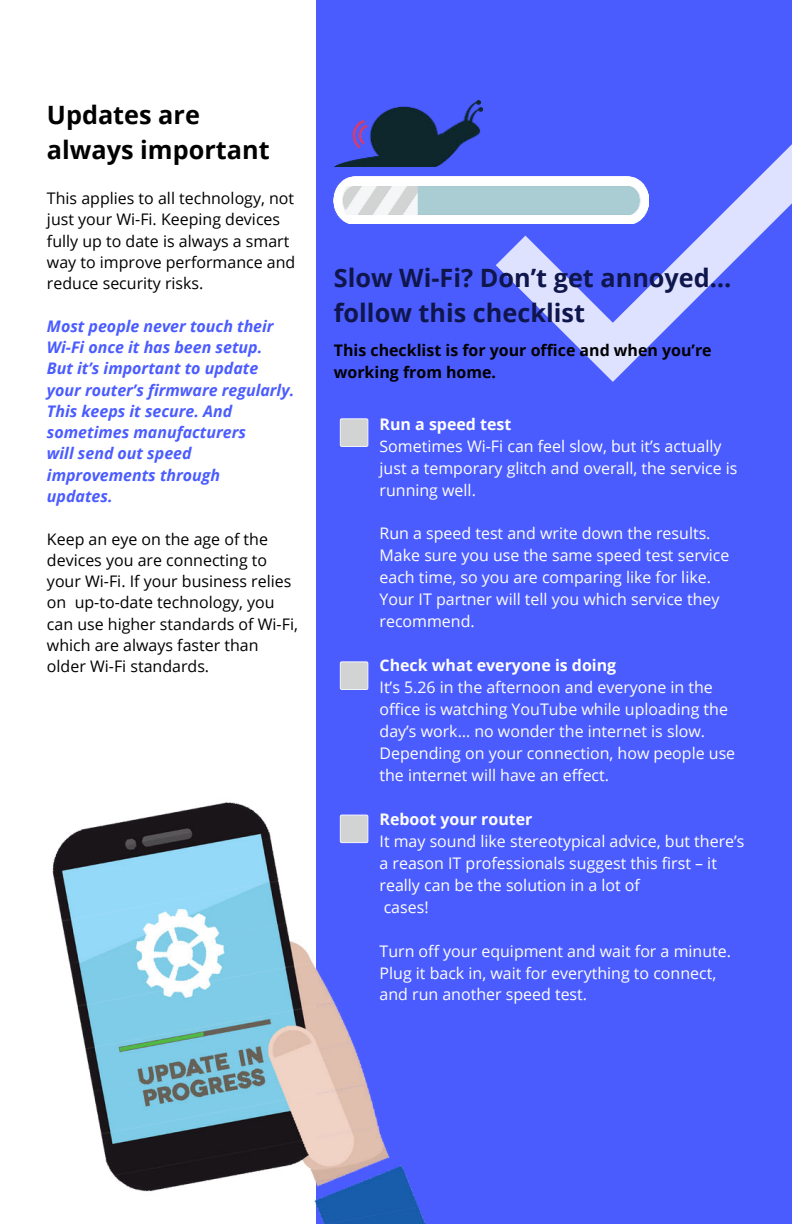
<style>
.page{position:relative;width:792px;height:1224px;background:#fff}
.page>*{position:absolute;margin:0;border:0;box-sizing:border-box;transform-origin:0 0}
.t1{font:700 25.2px/35px "Open Sans";color:#0f164c}
.t2{font:700 25.2px/34.6px "Open Sans";color:#000}
.t3{font:16px/22px "Open Sans";color:#fff}
.t4{font:16px/21.2px "Open Sans";color:#000}
.t5{font:italic 700 16px/21.2px "Open Sans";color:#4b5cff}
.t6{font:700 16px/22.2px "Open Sans";color:#000}
.t7{font:700 16px "Open Sans";color:#fff}
</style>
<div class="page">
<div style="left:316px;top:0;width:476px;height:1224px;background:#4b5cff"></div>
<img style="left:52px;top:802px;width:374px;height:422px">
<img style="left:334px;top:177px;width:162px;height:46px">
<img style="left:335px;top:100px;width:147px;height:66px">
<svg style="left:340px;top:418px;width:28px;height:29px"></svg>
<svg style="left:340px;top:661px;width:28px;height:29px"></svg>
<svg style="left:340px;top:815px;width:28px;height:28px"></svg>
<svg style="left:496px;top:144px;width:296px;height:238px"></svg>
<h1 class="t2" style="left:47px;top:97px;width:224px">Updates are always important</h1>
<p class="t4" style="left:47px;top:187px;width:250px">This applies to all technology, not just your Wi-Fi. Keeping devices fully up to date is always a smart way to improve performance and reduce security risks.</p>
<p class="t5" style="left:47px;top:315px;width:249px">Most people never touch their<br>Wi-Fi once it has been setup.<br>But it’s important to update your router’s firmware regularly.<br>This keeps it secure. And sometimes manufacturers<br>will send out speed improvements through<br>updates.</p>
<p class="t4" style="left:47px;top:528px;width:252px">Keep an eye on the age of the devices you are connecting to your Wi-Fi. If your business relies on up-to-date technology, you can use higher standards of Wi-Fi, which are always faster than older Wi-Fi standards.</p>
<h1 class="t1" style="left:334px;top:260px;width:399px">Slow Wi-Fi? Don’t get annoyed… follow this checklist</h1>
<p class="t6" style="left:334px;top:338px;width:379px">This checklist is for your office and when you’re working from home.</p>
<p class="t7" style="left:380px;top:413px;width:133px">Run a speed test</p>
<p class="t3" style="left:380px;top:434px;width:360px">Sometimes Wi-Fi can feel slow, but it’s actually just a temporary glitch and overall, the service is running well.</p>
<p class="t3" style="left:380px;top:522px;width:351px">Run a speed test and write down the results.<br>Make sure you use the same speed test service each time, so you are comparing like for like.<br>Your IT partner will tell you which service they recommend.</p>
<p class="t7" style="left:380px;top:654px;width:238px">Check what everyone is doing</p>
<p class="t3" style="left:380px;top:676px;width:357px">It’s 5.26 in the afternoon and everyone in the office is watching YouTube while uploading the day’s work… no wonder the internet is slow.<br>Depending on your connection, how people use the internet will have an effect.</p>
<p class="t7" style="left:380px;top:808px;width:155px">Reboot your router</p>
<p class="t3" style="left:380px;top:830px;width:366px">It may sound like stereotypical advice, but there’s a reason IT professionals suggest this first – it really can be the solution in a lot of<br>cases!</p>
<p class="t3" style="left:380px;top:939px;width:353px">Turn off your equipment and wait for a minute.<br>Plug it back in, wait for everything to connect, and run another speed test.</p>
</div>
